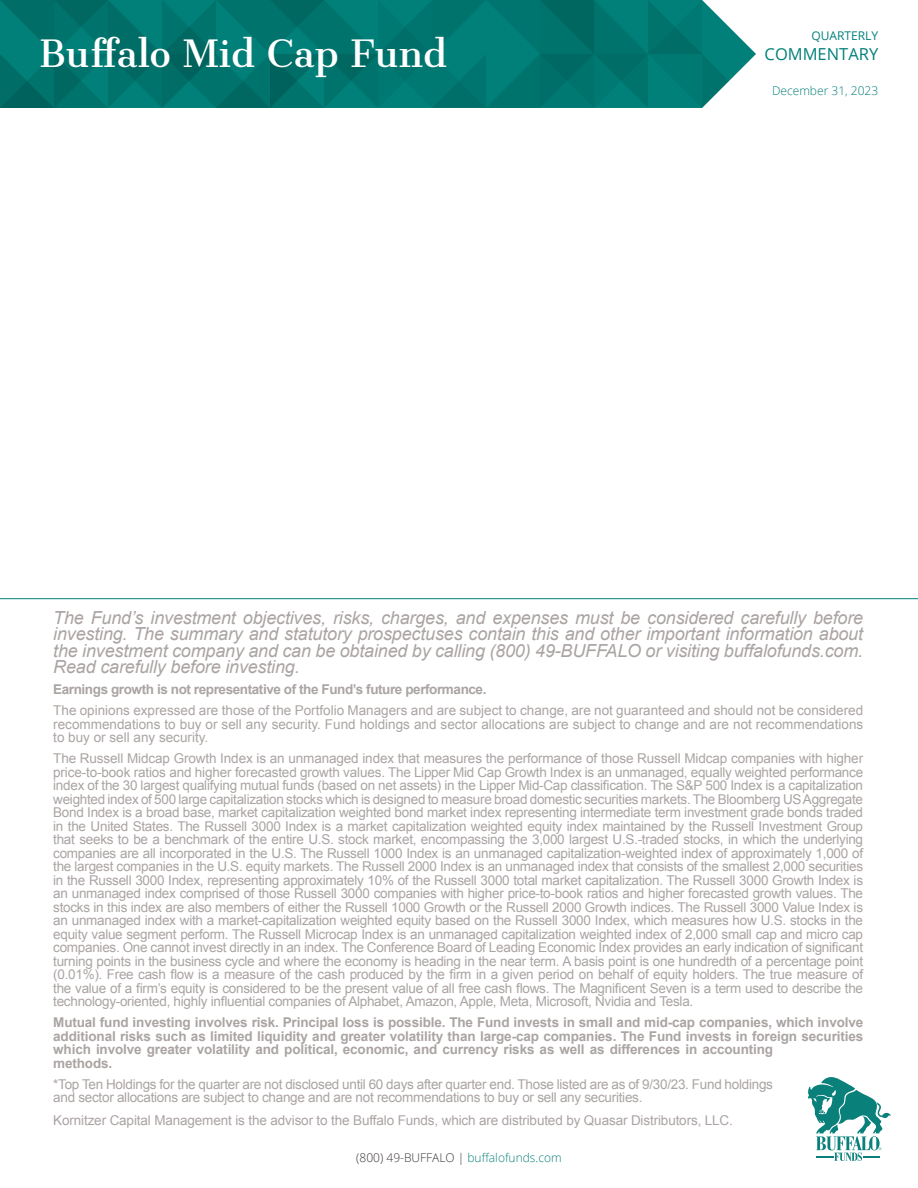
<style>
.page{position:relative;width:918px;height:1188px;background:#fff}
.page>*{position:absolute;margin:0;border:0;box-sizing:border-box;transform-origin:0 0}
.t1{font:36px "Cantata One";color:#fff}
.t2{font:italic 18px/16.5px "Arial";letter-spacing:-.01em;color:#aaa4a2;text-align:justify}
.t3{font:16.5px "Open Sans";color:#00807a}
.t4{font:13.5px/13.5px "Arial";letter-spacing:-.02em;color:#aaa4a2;text-align:justify}
.t5{font:700 13.5px/13.5px "Arial";letter-spacing:-.01em;color:#aaa4a2}
.t6{font:700 13.5px "Arial";letter-spacing:-.03em;color:#aaa4a2}
.t7{font:300 12px "Open Sans";color:#3d3936}
.t8{font:300 12px "Open Sans";color:#00807a}
.t9{font:12px "Open Sans";color:#00807a}
.s1{color:#09807a}
</style>
<div class="page">
<svg style="left:0;top:0;width:756px;height:108px;background:#097a74"></svg>
<svg style="left:807px;top:1077px;width:84px;height:84px"></svg>
<hr style="left:0;top:598px;width:918px;height:1px;background:#03817a">
<h1 class="t1" style="left:39px;top:31px;width:409px">Buffalo Mid Cap Fund</h1>
<p class="t9" style="left:812px;top:28px;width:68px">QUARTERLY</p>
<p class="t3" style="left:765px;top:43px;width:115px">COMMENTARY</p>
<p class="t8" style="left:772px;top:82px;width:108px">December 31, 2023</p>
<p class="t2" style="left:53px;top:609px;width:811px">The Fund’s investment objectives, risks, charges, and expenses must be considered carefully before investing. The summary and statutory prospectuses contain this and other important information about the investment company and can be obtained by calling (800) 49-BUFFALO or visiting buffalofunds.com.<br>Read carefully before investing.</p>
<p class="t6" style="left:53px;top:680px;width:435px">Earnings growth is not representative of the Fund’s future performance.</p>
<p class="t4" style="left:53px;top:704px;width:812px">The opinions expressed are those of the Portfolio Managers and are subject to change, are not guaranteed and should not be considered recommendations to buy or sell any security. Fund holdings and sector allocations are subject to change and are not recommendations to buy or sell any security.</p>
<p class="t4" style="left:53px;top:752px;width:811px">The Russell Midcap Growth Index is an unmanaged index that measures the performance of those Russell Midcap companies with higher price-to-book ratios and higher forecasted growth values. The Lipper Mid Cap Growth Index is an unmanaged, equally weighted performance index of the 30 largest qualifying mutual funds (based on net assets) in the Lipper Mid-Cap classification. The S&amp;P 500 Index is a capitalization weighted index of 500 large capitalization stocks which is designed to measure broad domestic securities markets. The Bloomberg US Aggregate Bond Index is a broad base, market capitalization weighted bond market index representing intermediate term investment grade bonds traded in the United States. The Russell 3000 Index is a market capitalization weighted equity index maintained by the Russell Investment Group that seeks to be a benchmark of the entire U.S. stock market, encompassing the 3,000 largest U.S.-traded stocks, in which the underlying companies are all incorporated in the U.S. The Russell 1000 Index is an unmanaged capitalization-weighted index of approximately 1,000 of the largest companies in the U.S. equity markets. The Russell 2000 Index is an unmanaged index that consists of the smallest 2,000 securities in the Russell 3000 Index, representing approximately 10% of the Russell 3000 total market capitalization. The Russell 3000 Growth Index is an unmanaged index comprised of those Russell 3000 companies with higher price-to-book ratios and higher forecasted growth values. The stocks in this index are also members of either the Russell 1000 Growth or the Russell 2000 Growth indices. The Russell 3000 Value Index is an unmanaged index with a market-capitalization weighted equity based on the Russell 3000 Index, which measures how U.S. stocks in the equity value segment perform. The Russell Microcap Index is an unmanaged capitalization weighted index of 2,000 small cap and micro cap companies. One cannot invest directly in an index. The Conference Board of Leading Economic Index provides an early indication of significant turning points in the business cycle and where the economy is heading in the near term. A basis point is one hundredth of a percentage point (0.01%). Free cash flow is a measure of the cash produced by the firm in a given period on behalf of equity holders. The true measure of the value of a firm’s equity is considered to be the present value of all free cash flows. The Magnificent Seven is a term used to describe the technology-oriented, highly influential companies of Alphabet, Amazon, Apple, Meta, Microsoft, Nvidia and Tesla.</p>
<p class="t5" style="left:53px;top:1016px;width:812px">Mutual fund investing involves risk. Principal loss is possible. The Fund invests in small and mid-cap companies, which involve additional risks such as limited liquidity and greater volatility than large-cap companies. The Fund invests in foreign securities which involve greater volatility and political, economic, and currency risks as well as differences in accounting<br>methods.</p>
<p class="t4" style="left:53px;top:1077px;width:721px">*Top Ten Holdings for the quarter are not disclosed until 60 days after quarter end. Those listed are as of 9/30/23. Fund holdings and sector allocations are subject to change and are not recommendations to buy or sell any securities.</p>
<p class="t4" style="left:53px;top:1113px;width:681px">Kornitzer Capital Management is the advisor to the Buffalo Funds, which are distributed by Quasar Distributors, LLC.</p>
<p class="t7" style="left:356px;top:1149px;width:207px">(800) 49-BUFFALO | <span class="s1">buffalofunds.com</span></p>
</div>
